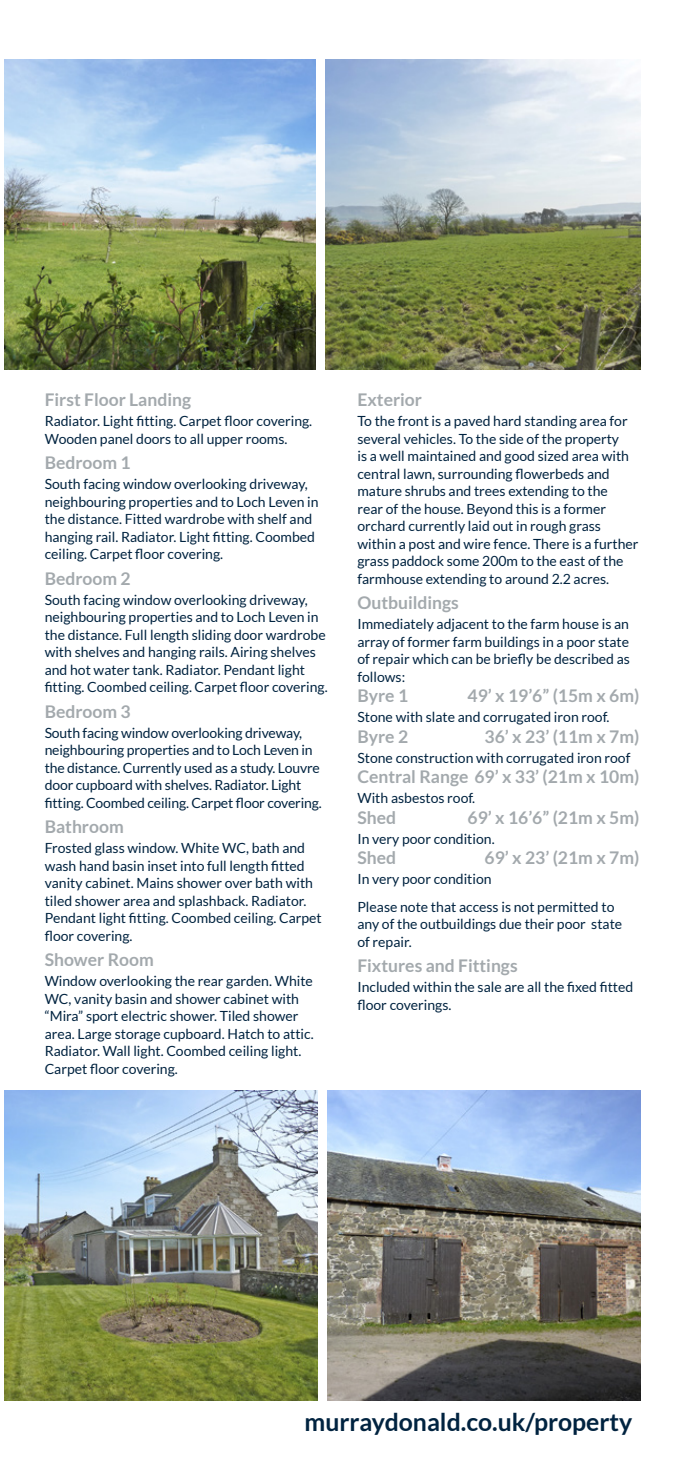
<style>
.page{position:relative;width:695px;height:1474px;background:#fff}
.page>*{position:absolute;margin:0;border:0;box-sizing:border-box;transform-origin:0 0}
.t1{font:700 24.85px "Lato";color:#002340}
.Sub_Heading{font:700 17.5px "Lato";color:#a3a9ad}
.Body_Text{font:14px/17.5px "Lato";color:#002340}
</style>
<div class="page">
<img style="left:5px;top:1090px;width:312px;height:310px">
<img style="left:327px;top:1090px;width:313px;height:310px">
<img style="left:5px;top:60px;width:310px;height:310px">
<img style="left:325px;top:60px;width:315px;height:310px">
<p class="Sub_Heading" style="left:45px;top:390px;width:148px">First Floor Landing</p>
<p class="Body_Text" style="left:45px;top:412px;width:269px">Radiator. Light fitting. Carpet floor covering.<br>Wooden panel doors to all upper rooms.</p>
<p class="Sub_Heading" style="left:45px;top:453px;width:87px">Bedroom 1</p>
<p class="Body_Text" style="left:45px;top:475px;width:275px">South facing window overlooking driveway, neighbouring properties and to Loch Leven in the distance. Fitted wardrobe with shelf and hanging rail. Radiator. Light fitting. Coombed ceiling. Carpet floor covering.</p>
<p class="Sub_Heading" style="left:45px;top:568px;width:87px">Bedroom 2</p>
<p class="Body_Text" style="left:45px;top:591px;width:284px">South facing window overlooking driveway, neighbouring properties and to Loch Leven in the distance. Full length sliding door wardrobe with shelves and hanging rails. Airing shelves and hot water tank. Radiator. Pendant light fitting. Coombed ceiling. Carpet floor covering.</p>
<p class="Sub_Heading" style="left:45px;top:701px;width:87px">Bedroom 3</p>
<p class="Body_Text" style="left:45px;top:723px;width:279px">South facing window overlooking driveway, neighbouring properties and to Loch Leven in the distance. Currently used as a study. Louvre door cupboard with shelves. Radiator. Light fitting. Coombed ceiling. Carpet floor covering.</p>
<p class="Sub_Heading" style="left:45px;top:816px;width:81px">Bathroom</p>
<p class="Body_Text" style="left:45px;top:839px;width:278px">Frosted glass window. White WC, bath and wash hand basin inset into full length fitted vanity cabinet. Mains shower over bath with tiled shower area and splashback. Radiator.<br>Pendant light fitting. Coombed ceiling. Carpet floor covering.</p>
<p class="Sub_Heading" style="left:45px;top:949px;width:111px">Shower Room</p>
<p class="Body_Text" style="left:45px;top:972px;width:270px">Window overlooking the rear garden. White WC, vanity basin and shower cabinet with “Mira” sport electric shower. Tiled shower area. Large storage cupboard. Hatch to attic.<br>Radiator. Wall light. Coombed ceiling light.<br>Carpet floor covering.</p>
<p class="Sub_Heading" style="left:357px;top:390px;width:66px">Exterior</p>
<p class="Body_Text" style="left:357px;top:412px;width:282px">To the front is a paved hard standing area for several vehicles. To the side of the property<br>is a well maintained and good sized area with central lawn, surrounding flowerbeds and mature shrubs and trees extending to the<br>rear of the house. Beyond this is a former orchard currently laid out in rough grass within a post and wire fence. There is a further grass paddock some 200m to the east of the farmhouse extending to around 2.2 acres.</p>
<p class="Sub_Heading" style="left:357px;top:593px;width:103px">Outbuildings</p>
<p class="Body_Text" style="left:357px;top:615px;width:274px;text-align:justify">Immediately adjacent to the farm house is an array of former farm buildings in a poor state of repair which can be briefly be described as follows:</p>
<p class="Sub_Heading" style="left:357px;top:686px;width:52px">Byre 1</p>
<p class="Sub_Heading" style="left:467px;top:686px;width:173px">49’ x 19’6” (15m x 6m)</p>
<p class="Body_Text" style="left:357px;top:708px;width:253px">Stone with slate and corrugated iron roof.</p>
<p class="Sub_Heading" style="left:357px;top:726px;width:52px">Byre 2</p>
<p class="Sub_Heading" style="left:484px;top:726px;width:156px">36’ x 23’ (11m x 7m)</p>
<p class="Body_Text" style="left:357px;top:749px;width:274px">Stone construction with corrugated iron roof</p>
<p class="Sub_Heading" style="left:357px;top:767px;width:283px">Central Range 69’ x 33’ (21m x 10m)</p>
<p class="Body_Text" style="left:357px;top:789px;width:119px">With asbestos roof.</p>
<p class="Sub_Heading" style="left:357px;top:807px;width:40px">Shed</p>
<p class="Sub_Heading" style="left:467px;top:807px;width:173px">69’ x 16’6” (21m x 5m)</p>
<p class="Body_Text" style="left:357px;top:830px;width:139px">In very poor condition.</p>
<p class="Sub_Heading" style="left:357px;top:848px;width:40px">Shed</p>
<p class="Sub_Heading" style="left:484px;top:848px;width:156px">69’ x 23’ (21m x 7m)</p>
<p class="Body_Text" style="left:357px;top:870px;width:136px">In very poor condition</p>
<p class="Body_Text" style="left:357px;top:898px;width:266px">Please note that access is not permitted to any of the outbuildings due their poor state of repair.</p>
<p class="Sub_Heading" style="left:357px;top:956px;width:162px">Fixtures and Fittings</p>
<p class="Body_Text" style="left:357px;top:978px;width:277px">Included within the sale are all the fixed fitted floor coverings.</p>
<p class="t1" style="left:304px;top:1407px;width:329px">murraydonald.co.uk/property</p>
</div>
